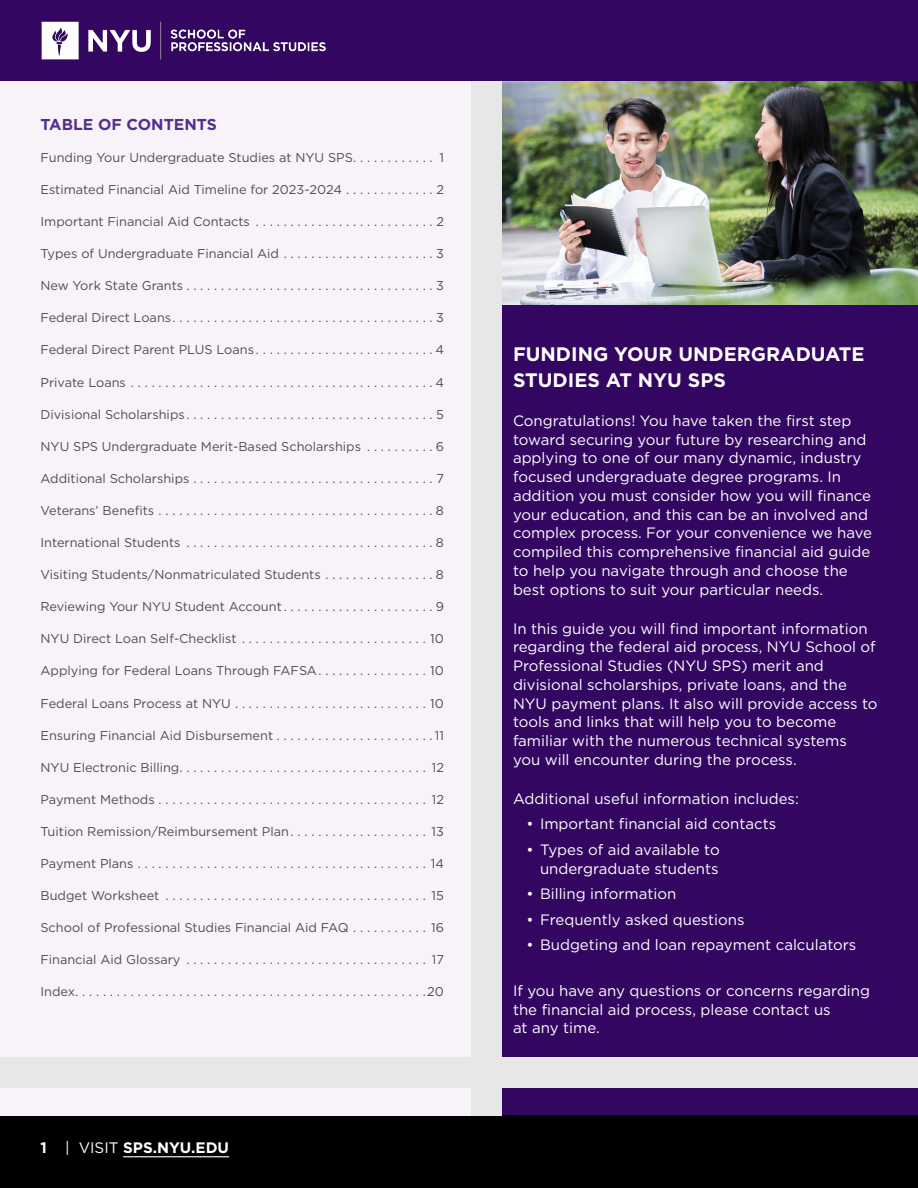
<style>
.page{position:relative;width:918px;height:1188px;background:#fff}
.page>*{position:absolute;margin:0;border:0;box-sizing:border-box;transform-origin:0 0}
._01a_-_Int_-_H1_Head_White{font:700 19.5px/25.5px "Gotham";color:#fff}
._01b_-_Int_-_H2_Header_Purple{font:700 15.75px "Gotham";color:#522e91}
.t1{font:700 15.15px "Gotham";color:#fff}
._02a_-_Int_-_Body_Copy_White{font:15px/18.8px "Gotham";color:#fff}
.t2{font:12.75px "Gotham";color:#4d4d4f}
.s1{font-weight:400}
</style>
<div class="page">
<div style="left:0;top:0;width:918px;height:81px;background:#330662"></div>
<div style="left:0;top:1115px;width:918px;height:73px;background:#000"></div>
<img style="left:41px;top:21px;width:285px;height:39px">
<div style="left:0;top:81px;width:472px;height:1034px;background:#f7f3f9"></div>
<img style="left:501px;top:81px;width:417px;height:224px">
<div style="left:472px;top:305px;width:446px;height:810px;background:#330662"></div>
<div style="left:471px;top:81px;width:30px;height:1034px;background:#e7e7e8"></div>
<div style="left:0;top:1058px;width:918px;height:30px;background:#e7e7e8"></div>
<hr style="left:123px;top:1156px;width:106px;height:1px;background:#fff">
<h2 class="_01b_-_Int_-_H2_Header_Purple" style="left:40px;top:114px;width:178px">TABLE OF CONTENTS</h2>
<p class="t2" style="left:40px;top:149px;width:405px">Funding Your Undergraduate Studies at NYU SPS . . . . . . . . . . . . 1</p>
<p class="t2" style="left:40px;top:181px;width:405px">Estimated Financial Aid Timeline for 2023-2024 . . . . . . . . . . . . 2</p>
<p class="t2" style="left:40px;top:213px;width:405px">Important Financial Aid Contacts . . . . . . . . . . . . . . . . . . . . . . . . . 2</p>
<p class="t2" style="left:40px;top:246px;width:405px">Types of Undergraduate Financial Aid . . . . . . . . . . . . . . . . . . . . . 3</p>
<p class="t2" style="left:40px;top:278px;width:405px">New York State Grants . . . . . . . . . . . . . . . . . . . . . . . . . . . . . . . . . . . 3</p>
<p class="t2" style="left:40px;top:310px;width:405px">Federal Direct Loans . . . . . . . . . . . . . . . . . . . . . . . . . . . . . . . . . . . . . 3</p>
<p class="t2" style="left:40px;top:342px;width:405px">Federal Direct Parent PLUS Loans . . . . . . . . . . . . . . . . . . . . . . . . . 4</p>
<p class="t2" style="left:40px;top:374px;width:405px">Private Loans . . . . . . . . . . . . . . . . . . . . . . . . . . . . . . . . . . . . . . . . . . . 4</p>
<p class="t2" style="left:40px;top:406px;width:405px">Divisional Scholarships . . . . . . . . . . . . . . . . . . . . . . . . . . . . . . . . . . . 5</p>
<p class="t2" style="left:40px;top:438px;width:405px">NYU SPS Undergraduate Merit-Based Scholarships . . . . . . . . . 6</p>
<p class="t2" style="left:40px;top:470px;width:405px">Additional Scholarships . . . . . . . . . . . . . . . . . . . . . . . . . . . . . . . . . . 7</p>
<p class="t2" style="left:40px;top:502px;width:405px">Veterans’ Benefits . . . . . . . . . . . . . . . . . . . . . . . . . . . . . . . . . . . . . . . 8</p>
<p class="t2" style="left:40px;top:534px;width:405px">International Students . . . . . . . . . . . . . . . . . . . . . . . . . . . . . . . . . . . 8</p>
<p class="t2" style="left:40px;top:567px;width:405px">Visiting Students/Nonmatriculated Students . . . . . . . . . . . . . . . 8</p>
<p class="t2" style="left:40px;top:599px;width:405px">Reviewing Your NYU Student Account . . . . . . . . . . . . . . . . . . . . . 9</p>
<p class="t2" style="left:40px;top:631px;width:405px">NYU Direct Loan Self-Checklist . . . . . . . . . . . . . . . . . . . . . . . . . . . 10</p>
<p class="t2" style="left:40px;top:663px;width:405px">Applying for Federal Loans Through FAFSA . . . . . . . . . . . . . . . . 10</p>
<p class="t2" style="left:40px;top:695px;width:405px">Federal Loans Process at NYU . . . . . . . . . . . . . . . . . . . . . . . . . . . . 10</p>
<p class="t2" style="left:40px;top:727px;width:405px">Ensuring Financial Aid Disbursement . . . . . . . . . . . . . . . . . . . . . . 11</p>
<p class="t2" style="left:40px;top:759px;width:405px">NYU Electronic Billing . . . . . . . . . . . . . . . . . . . . . . . . . . . . . . . . . . . . 12</p>
<p class="t2" style="left:40px;top:791px;width:405px">Payment Methods . . . . . . . . . . . . . . . . . . . . . . . . . . . . . . . . . . . . . . . 12</p>
<p class="t2" style="left:40px;top:823px;width:405px">Tuition Remission/Reimbursement Plan . . . . . . . . . . . . . . . . . . . . 13</p>
<p class="t2" style="left:40px;top:855px;width:405px">Payment Plans . . . . . . . . . . . . . . . . . . . . . . . . . . . . . . . . . . . . . . . . . . 14</p>
<p class="t2" style="left:40px;top:888px;width:405px">Budget Worksheet . . . . . . . . . . . . . . . . . . . . . . . . . . . . . . . . . . . . . . 15</p>
<p class="t2" style="left:40px;top:920px;width:405px">School of Professional Studies Financial Aid FAQ . . . . . . . . . . . 16</p>
<p class="t2" style="left:40px;top:952px;width:405px">Financial Aid Glossary . . . . . . . . . . . . . . . . . . . . . . . . . . . . . . . . . . . 17</p>
<p class="t2" style="left:40px;top:984px;width:405px">Index . . . . . . . . . . . . . . . . . . . . . . . . . . . . . . . . . . . . . . . . . . . . . . . . . . 20</p>
<p class="t1" style="left:40px;top:1138px;width:190px">1 <span class="s1">| VISIT</span> SPS.NYU.EDU</p>
<h1 class="_01a_-_Int_-_H1_Head_White" style="left:513px;top:342px;width:353px">FUNDING YOUR UNDERGRADUATE<br>STUDIES AT NYU SPS</h1>
<p class="_02a_-_Int_-_Body_Copy_White" style="left:513px;top:411px;width:361px">Congratulations! You have taken the first step toward securing your future by researching and applying to one of our many dynamic, industry focused undergraduate degree programs. In addition you must consider how you will finance your education, and this can be an involved and complex process. For your convenience we have compiled this comprehensive financial aid guide to help you navigate through and choose the best options to suit your particular needs.</p>
<p class="_02a_-_Int_-_Body_Copy_White" style="left:513px;top:619px;width:366px">In this guide you will find important information regarding the federal aid process, NYU School of Professional Studies (NYU SPS) merit and divisional scholarships, private loans, and the NYU payment plans. It also will provide access to tools and links that will help you to become familiar with the numerous technical systems you will encounter during the process.</p>
<p class="_02a_-_Int_-_Body_Copy_White" style="left:513px;top:789px;width:287px">Additional useful information includes:</p>
<p class="_02a_-_Int_-_Body_Copy_White" style="left:526px;top:814px;width:251px">• Important financial aid contacts</p>
<p class="_02a_-_Int_-_Body_Copy_White" style="left:526px;top:840px;width:195px;text-align:right">• Types of aid available to undergraduate students</p>
<p class="_02a_-_Int_-_Body_Copy_White" style="left:526px;top:884px;width:151px">• Billing information</p>
<p class="_02a_-_Int_-_Body_Copy_White" style="left:526px;top:910px;width:220px">• Frequently asked questions</p>
<p class="_02a_-_Int_-_Body_Copy_White" style="left:526px;top:935px;width:331px">• Budgeting and loan repayment calculators</p>
<p class="_02a_-_Int_-_Body_Copy_White" style="left:513px;top:981px;width:359px">If you have any questions or concerns regarding the financial aid process, please contact us<br>at any time.</p>
</div>
